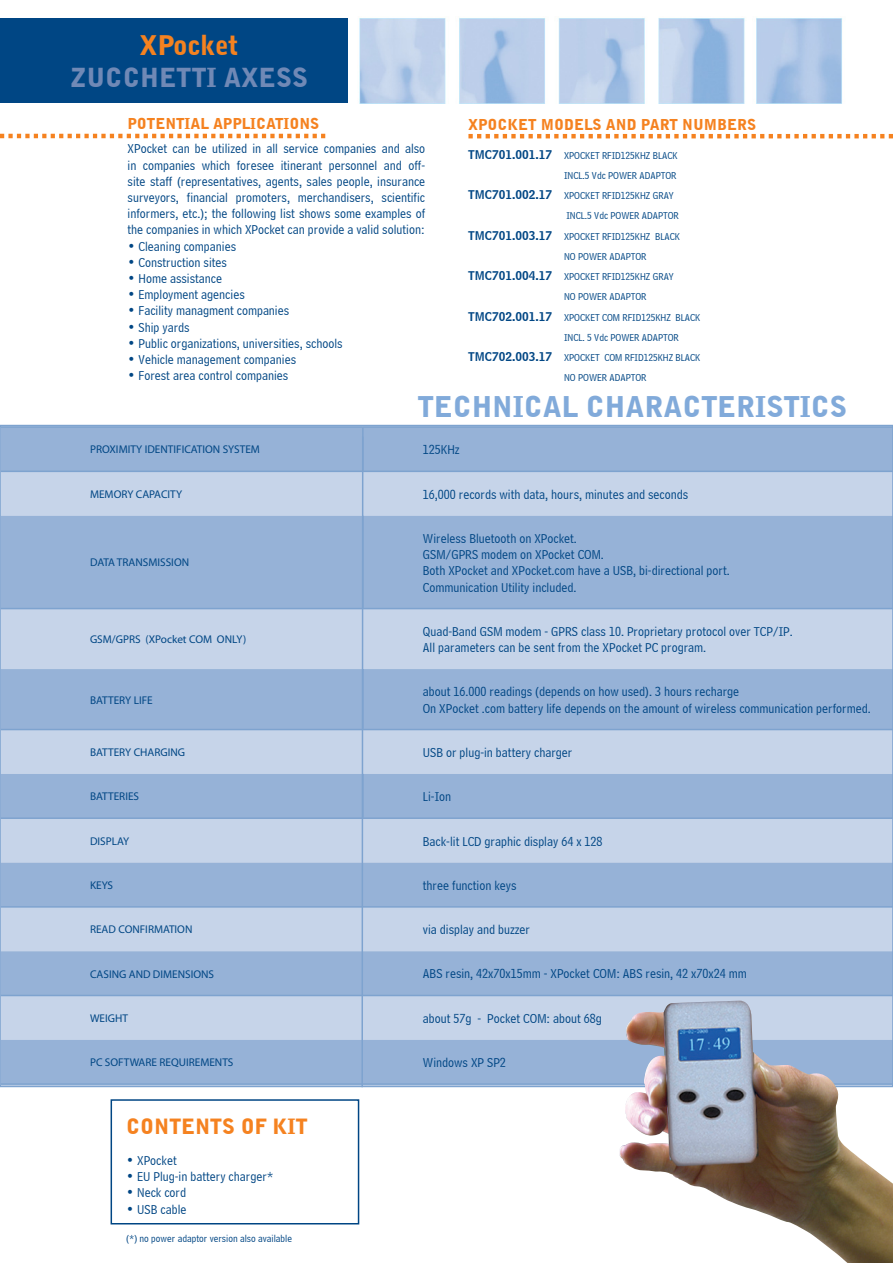
<style>
.page{position:relative;width:893px;height:1263px;background:#fff}
.page>*{position:absolute;margin:0;border:0;box-sizing:border-box;transform-origin:0 0}
.t1{font:900 28.5px "Bell Gothic BT";color:#81aada}
.t2{font:900 27px "Bell Gothic BT";letter-spacing:-.01em;color:#f58220}
.t3{font:900 26.1px "Bell Gothic BT";color:#7089b6}
.t4{font:900 21px "Bell Gothic BT";color:#f58220}
.t5{font:900 15px "Bell Gothic BT";color:#f58220}
.t6{font:13.5px/16.2px "Bell Centennial BT Address";color:#004684}
.t7{font:11.25px "Myriad Pro";color:#004684}
.t8{font:10.5px "Bell Centennial BT Address";color:#004684}
.s1{font-family:"Bell Centennial BT Name And Number";font-size:12px}
</style>
<div class="page">
<div style="left:0;top:19px;width:347px;height:84px;background:#004684"></div>
<img style="left:359px;top:17px;width:484px;height:86px">
<svg style="left:0;top:134px;width:325px;height:4px"></svg>
<svg style="left:468px;top:134px;width:425px;height:4px"></svg>
<div style="left:3px;top:428px;width:887px;height:655px;background:#96b2d7"></div>
<svg style="left:3px;top:472px;width:887px;height:568px;background:#adc2df"></svg>
<hr style="left:362px;top:428px;width:2px;height:43px;background:#7ea3cf">
<hr style="left:1px;top:729px;width:362px;height:1px;background:#7ea3cf">
<hr style="left:363px;top:729px;width:530px;height:1px;background:#7ea3cf">
<hr style="left:363px;top:817px;width:530px;height:2px;background:#7ea3cf">
<hr style="left:1px;top:817px;width:362px;height:2px;background:#7ea3cf">
<hr style="left:1px;top:906px;width:362px;height:2px;background:#7ea3cf">
<hr style="left:363px;top:906px;width:530px;height:2px;background:#7ea3cf">
<hr style="left:1px;top:995px;width:362px;height:1px;background:#7ea3cf">
<hr style="left:363px;top:995px;width:530px;height:1px;background:#7ea3cf">
<hr style="left:1px;top:1083px;width:362px;height:2px;background:#7ea3cf">
<hr style="left:363px;top:1083px;width:530px;height:2px;background:#7ea3cf">
<hr style="left:363px;top:608px;width:530px;height:1px;background:#7ea3cf">
<hr style="left:1px;top:608px;width:362px;height:1px;background:#7ea3cf">
<hr style="left:363px;top:471px;width:530px;height:1px;background:#7ea3cf">
<hr style="left:1px;top:471px;width:362px;height:1px;background:#7ea3cf">
<img style="left:618px;top:1001px;width:275px;height:262px">
<div style="left:111px;top:1099px;width:248px;height:125px;border:2px solid #004684"></div>
<svg style="left:361px;top:435px;width:3px;height:653px;background:#92b0d6"></svg>
<h2 class="t2" style="left:140px;top:29px;width:101px">XPOCKET</h2>
<h3 class="t3" style="left:70px;top:61px;width:33px">ZUCCHETTI</h3>
<h3 class="t3" style="left:224px;top:61px;width:86px">AXESS</h3>
<p class="t5" style="left:128px;top:114px;width:193px">POTENTIAL APPLICATIONS</p>
<p class="t6" style="left:128px;top:141px;width:299px;text-align:justify">XPocket can be utilized in all service companies and also in companies which foresee itinerant personnel and off&shy;site staff (representatives, agents, sales people, insurance surveyors, financial promoters, merchandisers, scientific informers, etc.); the following list shows some examples of the companies in which XPocket can provide a valid solution:</p>
<p class="t6" style="left:128px;top:238px;width:110px">• Cleaning companies</p>
<p class="t6" style="left:128px;top:254px;width:101px">• Construction sites</p>
<p class="t6" style="left:128px;top:270px;width:96px">• Home assistance</p>
<p class="t6" style="left:128px;top:286px;width:119px">• Employment agencies</p>
<p class="t6" style="left:128px;top:303px;width:163px">• Facility managment companies</p>
<p class="t6" style="left:128px;top:319px;width:64px">• Ship yards</p>
<p class="t6" style="left:128px;top:335px;width:217px">• Public organizations, universities, schools</p>
<p class="t6" style="left:128px;top:351px;width:170px">• Vehicle management companies</p>
<p class="t6" style="left:128px;top:367px;width:162px">• Forest area control companies</p>
<p class="t5" style="left:468px;top:115px;width:290px">XPOCKET MODELS AND PART NUMBERS</p>
<p class="t8" style="left:468px;top:149px;width:211px"><span class="s1">TMC701.001.17</span> XPOCKET RFID125KHZ BLACK</p>
<p class="t8" style="left:564px;top:169px;width:114px">INCL.5 Vdc POWER ADAPTOR</p>
<p class="t8" style="left:468px;top:189px;width:207px"><span class="s1">TMC701.002.17</span> XPOCKET RFID125KHZ GRAY</p>
<p class="t8" style="left:566px;top:210px;width:114px">INCL.5 Vdc POWER ADAPTOR</p>
<p class="t8" style="left:468px;top:230px;width:213px"><span class="s1">TMC701.003.17</span> XPOCKET RFID125KHZ BLACK</p>
<p class="t8" style="left:564px;top:250px;width:84px">NO POWER ADAPTOR</p>
<p class="t8" style="left:468px;top:270px;width:207px"><span class="s1">TMC701.004.17</span> XPOCKET RFID125KHZ GRAY</p>
<p class="t8" style="left:564px;top:291px;width:84px">NO POWER ADAPTOR</p>
<p class="t8" style="left:468px;top:311px;width:234px"><span class="s1">TMC702.001.17</span> XPOCKET COM RFID125KHZ BLACK</p>
<p class="t8" style="left:564px;top:331px;width:116px">INCL. 5 Vdc POWER ADAPTOR</p>
<p class="t8" style="left:468px;top:351px;width:234px"><span class="s1">TMC702.003.17</span> XPOCKET COM RFID125KHZ BLACK</p>
<p class="t8" style="left:564px;top:372px;width:84px">NO POWER ADAPTOR</p>
<h1 class="t1" style="left:418px;top:389px;width:431px">TECHNICAL CHARACTERISTICS</h1>
<p class="t7" style="left:90px;top:443px;width:171px">PROXIMITY IDENTIFICATION SYSTEM</p>
<p class="t6" style="left:423px;top:442px;width:38px">125KHz</p>
<p class="t7" style="left:90px;top:487px;width:94px">MEMORY CAPACITY</p>
<p class="t6" style="left:423px;top:486px;width:267px">16,000 records with data, hours, minutes and seconds</p>
<p class="t7" style="left:90px;top:556px;width:101px">DATA TRANSMISSION</p>
<p class="t6" style="left:423px;top:530px;width:308px">Wireless Bluetooth on XPocket.<br>GSM/GPRS modem on XPocket COM.<br>Both XPocket and XPocket.com have a USB, bi-directional port.<br>Communication Utility included.</p>
<p class="t7" style="left:90px;top:632px;width:158px">GSM/GPRS (XPocket COM ONLY)</p>
<p class="t6" style="left:423px;top:623px;width:372px">Quad-Band GSM modem - GPRS class 10. Proprietary protocol over TCP/IP.<br>All parameters can be sent from the XPocket PC program.</p>
<p class="t7" style="left:90px;top:693px;width:64px">BATTERY LIFE</p>
<p class="t6" style="left:423px;top:684px;width:449px">about 16.000 readings (depends on how used). 3 hours recharge<br>On XPocket .com battery life depends on the amount of wireless communication performed.</p>
<p class="t7" style="left:90px;top:745px;width:97px">BATTERY CHARGING</p>
<p class="t6" style="left:423px;top:744px;width:151px">USB or plug-in battery charger</p>
<p class="t7" style="left:90px;top:789px;width:51px">BATTERIES</p>
<p class="t6" style="left:423px;top:788px;width:30px">Li-Ion</p>
<p class="t7" style="left:90px;top:834px;width:41px">DISPLAY</p>
<p class="t6" style="left:423px;top:833px;width:181px">Back-lit LCD graphic display 64 x 128</p>
<p class="t7" style="left:90px;top:878px;width:25px">KEYS</p>
<p class="t6" style="left:423px;top:877px;width:95px">three function keys</p>
<p class="t7" style="left:90px;top:922px;width:104px">READ CONFIRMATION</p>
<p class="t6" style="left:423px;top:921px;width:109px">via display and buzzer</p>
<p class="t7" style="left:90px;top:967px;width:126px">CASING AND DIMENSIONS</p>
<p class="t6" style="left:423px;top:966px;width:325px">ABS resin, 42x70x15mm - XPocket COM: ABS resin, 42 x70x24 mm</p>
<p class="t7" style="left:90px;top:1011px;width:39px">WEIGHT</p>
<p class="t6" style="left:423px;top:1010px;width:180px">about 57g - Pocket COM: about 68g</p>
<p class="t7" style="left:90px;top:1055px;width:145px">PC SOFTWARE REQUIREMENTS</p>
<p class="t6" style="left:423px;top:1054px;width:85px">Windows XP SP2</p>
<h3 class="t4" style="left:126px;top:1113px;width:183px">CONTENTS OF KIT</h3>
<p class="t6" style="left:126px;top:1152px;width:52px">• XPocket</p>
<p class="t6" style="left:126px;top:1168px;width:149px">• EU Plug-in battery charger*</p>
<p class="t6" style="left:126px;top:1185px;width:61px">• Neck cord</p>
<p class="t6" style="left:126px;top:1201px;width:62px">• USB cable</p>
<p class="t8" style="left:126px;top:1233px;width:167px">(*) no power adaptor version also available</p>
</div>
